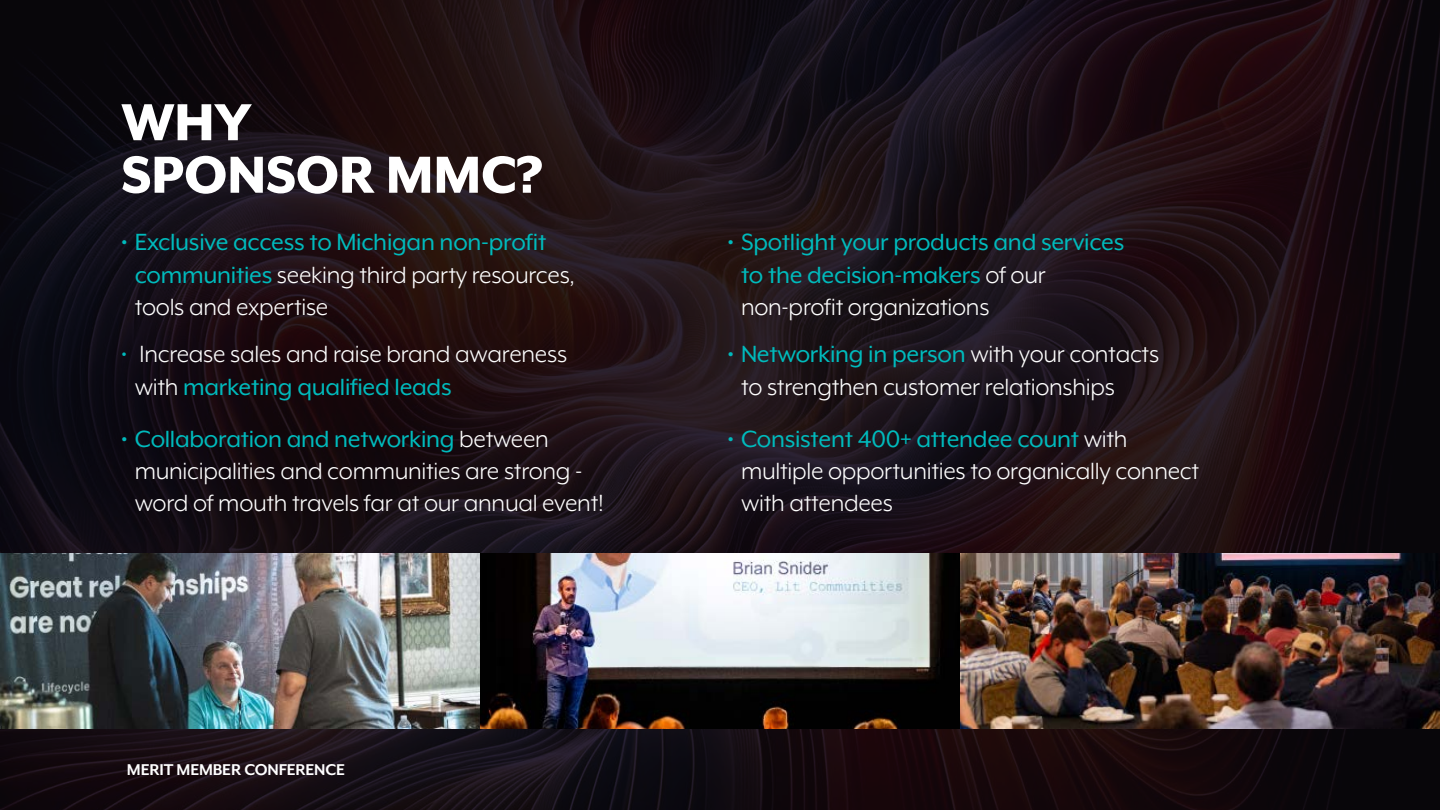
<style>
.page{position:relative;width:1440px;height:810px;background:#fff}
.page>*{position:absolute;margin:0;border:0;box-sizing:border-box;transform-origin:0 0}
.t1{font:800 60px/52.5px "Mr Eaves XL Mod OT";letter-spacing:-.01em;color:#fff}
.t2{font:27px/32.4px "Mr Eaves XL Mod OT";letter-spacing:-.01em;color:#fff}
.t3{font:27px/32.4px "Mr Eaves XL Mod OT";letter-spacing:-.01em;color:#00babc}
.t4{font:700 18px "Mr Eaves XL Mod OT";letter-spacing:-.01em;color:#fff}
.s1{color:#fff}
.s2{color:#00babc}
</style>
<div class="page">
<img style="left:0;top:0;width:1440px;height:810px">
<img style="left:0;top:554px;width:1440px;height:174px">
<h1 class="t1" style="left:121px;top:96px;width:423px">WHY<br>SPONSOR MMC?</h1>
<p class="t3" style="left:135px;top:226px;width:442px;text-indent:-14px">• Exclusive access to Michigan non-profit communities <span class="s1">seeking third party resources, tools and expertise</span></p>
<p class="t2" style="left:135px;top:338px;width:434px;text-indent:-14px"><span class="s2">•</span> Increase sales and raise brand awareness with <span class="s2">marketing qualified leads</span></p>
<p class="t2" style="left:135px;top:422px;width:471px;text-indent:-14px"><span class="s2">• Collaboration and networking</span> between municipalities and communities are strong - word of mouth travels far at our annual event!</p>
<p class="t4" style="left:127px;top:761px;width:220px">MERIT MEMBER CONFERENCE</p>
<p class="t3" style="left:741px;top:226px;width:385px;text-indent:-14px">• Spotlight your products and services to the decision-makers <span class="s1">of our non-profit organizations</span></p>
<p class="t2" style="left:741px;top:338px;width:420px;text-indent:-14px"><span class="s2">• Networking in person</span> with your contacts to strengthen customer relationships</p>
<p class="t2" style="left:741px;top:422px;width:460px;text-indent:-14px"><span class="s2">• Consistent 400+ attendee count</span> with multiple opportunities to organically connect with attendees</p>
</div>
